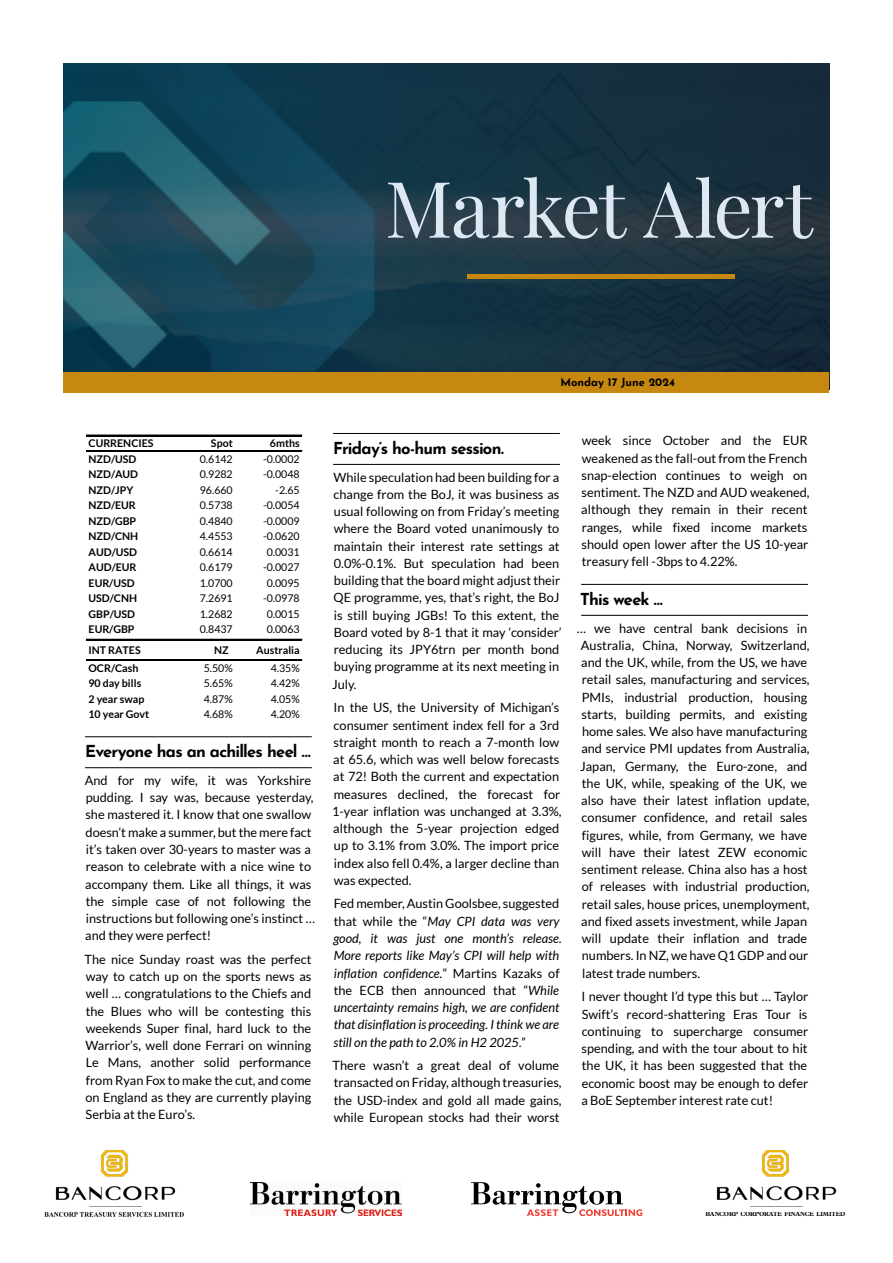
<style>
.page{position:relative;width:893px;height:1263px;background:#fff}
.page>*{position:absolute;margin:0;border:0;box-sizing:border-box;transform-origin:0 0}
.t1{font:78px "Playfair Display";letter-spacing:-.03em;color:#dee8f3}
.t2{font:700 16.5px "Josefin Sans";letter-spacing:-.045em;color:#000}
.t3{font:12.75px/17.2px "Lato";color:#000}
.t4{font:italic 12.75px/17.2px "Lato";color:#000}
.t5{font:700 11.25px "Josefin Sans";color:#000}
.t6{font:10.65px "Lato";color:#000}
.t7{font:700 10.65px "Lato";color:#000}
.t8{font:700 6.45px "Plantin Std";letter-spacing:-.01em;color:#000;scale:.93 1}
.s1{font-style:normal}
</style>
<div class="page">
<hr style="left:85px;top:736px;width:227px;height:1px;background:#000">
<hr style="left:85px;top:767px;width:227px;height:1px;background:#000">
<hr style="left:86px;top:435px;width:216px;height:1px;background:#000">
<hr style="left:86px;top:450px;width:216px;height:1px;background:#000">
<hr style="left:86px;top:639px;width:216px;height:1px;background:#000">
<hr style="left:86px;top:659px;width:216px;height:1px;background:#000">
<hr style="left:86px;top:660px;width:216px;height:1px;background:#000">
<hr style="left:333px;top:433px;width:227px;height:1px;background:#000">
<hr style="left:333px;top:464px;width:227px;height:1px;background:#000">
<hr style="left:581px;top:584px;width:227px;height:1px;background:#000">
<hr style="left:581px;top:615px;width:227px;height:1px;background:#000">
<img style="left:44px;top:1150px;width:140px;height:67px">
<img style="left:251px;top:1182px;width:151px;height:33px">
<img style="left:716px;top:1150px;width:121px;height:57px">
<img style="left:64px;top:64px;width:765px;height:308px">
<div style="left:64px;top:372px;width:765px;height:21px;background:#c78812"></div>
<hr style="left:467px;top:275px;width:268px;height:4px;background:#c78812">
<svg style="left:471px;top:1182px;width:171px;height:34px"></svg>
<h1 class="t1" style="left:385px;top:148px;width:429px">Market Alert</h1>
<p class="t5" style="left:560px;top:372px;width:116px">Monday 17 June 2024</p>
<p class="t7" style="left:89px;top:437px;width:67px">CURRENCIES</p>
<p class="t7" style="left:211px;top:437px;width:23px">Spot</p>
<p class="t7" style="left:270px;top:437px;width:31px">6mths</p>
<p class="t7" style="left:89px;top:453px;width:49px">NZD/USD</p>
<p class="t6" style="left:200px;top:453px;width:34px">0.6142</p>
<p class="t6" style="left:263px;top:453px;width:38px">-0.0002</p>
<p class="t7" style="left:89px;top:468px;width:51px">NZD/AUD</p>
<p class="t6" style="left:200px;top:468px;width:34px">0.9282</p>
<p class="t6" style="left:263px;top:468px;width:38px">-0.0048</p>
<p class="t7" style="left:89px;top:484px;width:46px">NZD/JPY</p>
<p class="t6" style="left:200px;top:484px;width:34px">96.660</p>
<p class="t6" style="left:275px;top:484px;width:26px">-2.65</p>
<p class="t7" style="left:89px;top:499px;width:49px">NZD/EUR</p>
<p class="t6" style="left:200px;top:499px;width:34px">0.5738</p>
<p class="t6" style="left:263px;top:499px;width:38px">-0.0054</p>
<p class="t7" style="left:89px;top:515px;width:49px">NZD/GBP</p>
<p class="t6" style="left:200px;top:515px;width:34px">0.4840</p>
<p class="t6" style="left:263px;top:515px;width:38px">-0.0009</p>
<p class="t7" style="left:89px;top:530px;width:51px">NZD/CNH</p>
<p class="t6" style="left:200px;top:530px;width:34px">4.4553</p>
<p class="t6" style="left:263px;top:530px;width:38px">-0.0620</p>
<p class="t7" style="left:89px;top:546px;width:50px">AUD/USD</p>
<p class="t6" style="left:200px;top:546px;width:34px">0.6614</p>
<p class="t6" style="left:267px;top:546px;width:34px">0.0031</p>
<p class="t7" style="left:89px;top:561px;width:49px">AUD/EUR</p>
<p class="t6" style="left:200px;top:561px;width:34px">0.6179</p>
<p class="t6" style="left:263px;top:561px;width:38px">-0.0027</p>
<p class="t7" style="left:89px;top:577px;width:48px">EUR/USD</p>
<p class="t6" style="left:200px;top:577px;width:34px">1.0700</p>
<p class="t6" style="left:267px;top:577px;width:34px">0.0095</p>
<p class="t7" style="left:89px;top:592px;width:50px">USD/CNH</p>
<p class="t6" style="left:200px;top:592px;width:34px">7.2691</p>
<p class="t6" style="left:263px;top:592px;width:38px">-0.0978</p>
<p class="t7" style="left:89px;top:607px;width:48px">GBP/USD</p>
<p class="t6" style="left:200px;top:608px;width:34px">1.2682</p>
<p class="t6" style="left:267px;top:608px;width:34px">0.0015</p>
<p class="t7" style="left:89px;top:623px;width:47px">EUR/GBP</p>
<p class="t6" style="left:200px;top:623px;width:34px">0.8437</p>
<p class="t6" style="left:267px;top:623px;width:34px">0.0063</p>
<p class="t7" style="left:89px;top:644px;width:54px">INT RATES</p>
<p class="t7" style="left:214px;top:644px;width:16px">NZ</p>
<p class="t7" style="left:256px;top:644px;width:45px">Australia</p>
<p class="t7" style="left:89px;top:662px;width:51px">OCR/Cash</p>
<p class="t6" style="left:204px;top:662px;width:31px">5.50%</p>
<p class="t6" style="left:271px;top:662px;width:31px">4.35%</p>
<p class="t7" style="left:89px;top:677px;width:54px">90 day bills</p>
<p class="t6" style="left:204px;top:677px;width:31px">5.65%</p>
<p class="t6" style="left:271px;top:677px;width:31px">4.42%</p>
<p class="t7" style="left:89px;top:693px;width:57px">2 year swap</p>
<p class="t6" style="left:204px;top:693px;width:31px">4.87%</p>
<p class="t6" style="left:271px;top:693px;width:31px">4.05%</p>
<p class="t7" style="left:89px;top:708px;width:62px">10 year Govt</p>
<p class="t6" style="left:204px;top:708px;width:31px">4.68%</p>
<p class="t6" style="left:271px;top:708px;width:31px">4.20%</p>
<p class="t2" style="left:85px;top:737px;width:227px">Everyone has an achilles heel …</p>
<p class="t3" style="left:85px;top:772px;width:232px">And for my wife, it was Yorkshire pudding. I say was, because yesterday, she mastered it. I know that one swallow doesn’t make a summer, but the mere fact it’s taken over 30-years to master was a reason to celebrate with a nice wine to accompany them. Like all things, it was the simple case of not following the instructions but following one’s instinct … and they were perfect!</p>
<p class="t3" style="left:84px;top:950px;width:229px;text-align:justify">The nice Sunday roast was the perfect way to catch up on the sports news as well … congratulations to the Chiefs and the Blues who will be contesting this weekends Super final, hard luck to the Warrior’s, well done Ferrari on winning Le Mans, another solid performance from Ryan Fox to make the cut, and come on England as they are currently playing Serbia at the Euro’s.</p>
<p class="t2" style="left:333px;top:433px;width:172px">Friday’s ho-hum session.</p>
<p class="t3" style="left:332px;top:468px;width:231px">While speculation had been building for a change from the BoJ, it was business as usual following on from Friday’s meeting where the Board voted unanimously to maintain their interest rate settings at 0.0%-0.1%. But speculation had been building that the board might adjust their QE programme, yes, that’s right, the BoJ is still buying JGBs! To this extent, the Board voted by 8-1 that it may ‘consider’ reducing its JPY6trn per month bond buying programme at its next meeting in July.</p>
<p class="t3" style="left:332px;top:699px;width:231px">In the US, the University of Michigan’s consumer sentiment index fell for a 3rd straight month to reach a 7-month low at 65.6, which was well below forecasts at 72! Both the current and expectation measures declined, the forecast for 1-year inflation was unchanged at 3.3%, although the 5-year projection edged up to 3.1% from 3.0%. The import price index also fell 0.4%, a larger decline than was expected.</p>
<p class="t4" style="left:333px;top:895px;width:230px"><span class="s1">Fed member, Austin Goolsbee, suggested that while the “</span>May CPI data was very good, it was just one month’s release.<br>More reports like May’s CPI will help with inflation confidence.<span class="s1">” Martins Kazaks of the ECB then announced that “</span>While uncertainty remains high, we are confident that disinflation is proceeding. I think we are still on the path to 2.0% in H2 2025.”</p>
<p class="t3" style="left:333px;top:1057px;width:231px">There wasn’t a great deal of volume transacted on Friday, although treasuries, the USD-index and gold all made gains, while European stocks had their worst</p>
<p class="t3" style="left:581px;top:432px;width:230px">week since October and the EUR weakened as the fall-out from the French snap-election continues to weigh on sentiment. The NZD and AUD weakened, although they remain in their recent ranges, while fixed income markets should open lower after the US 10-year treasury fell -3bps to 4.22%.</p>
<p class="t2" style="left:580px;top:584px;width:84px">This week …</p>
<p class="t3" style="left:577px;top:619px;width:234px">… we have central bank decisions in Australia, China, Norway, Switzerland, and the UK, while, from the US, we have retail sales, manufacturing and services, PMIs, industrial production, housing starts, building permits, and existing home sales. We also have manufacturing and service PMI updates from Australia, Japan, Germany, the Euro-zone, and the UK, while, speaking of the UK, we also have their latest inflation update, consumer confidence, and retail sales figures, while, from Germany, we have will have their latest ZEW economic sentiment release. China also has a host of releases with industrial production, retail sales, house prices, unemployment, and fixed assets investment, while Japan will update their inflation and trade numbers. In NZ, we have Q1 GDP and our latest trade numbers.</p>
<p class="t3" style="left:581px;top:988px;width:229px;text-align:justify">I never thought I’d type this but … Taylor Swift’s record-shattering Eras Tour is continuing to supercharge consumer spending, and with the tour about to hit the UK, it has been suggested that the economic boost may be enough to defer a BoE September interest rate cut!</p>
<p class="t8" style="left:705px;top:1210px;width:152px">BANCORP CORPORATE FINANCE LIMITED</p>
</div>
